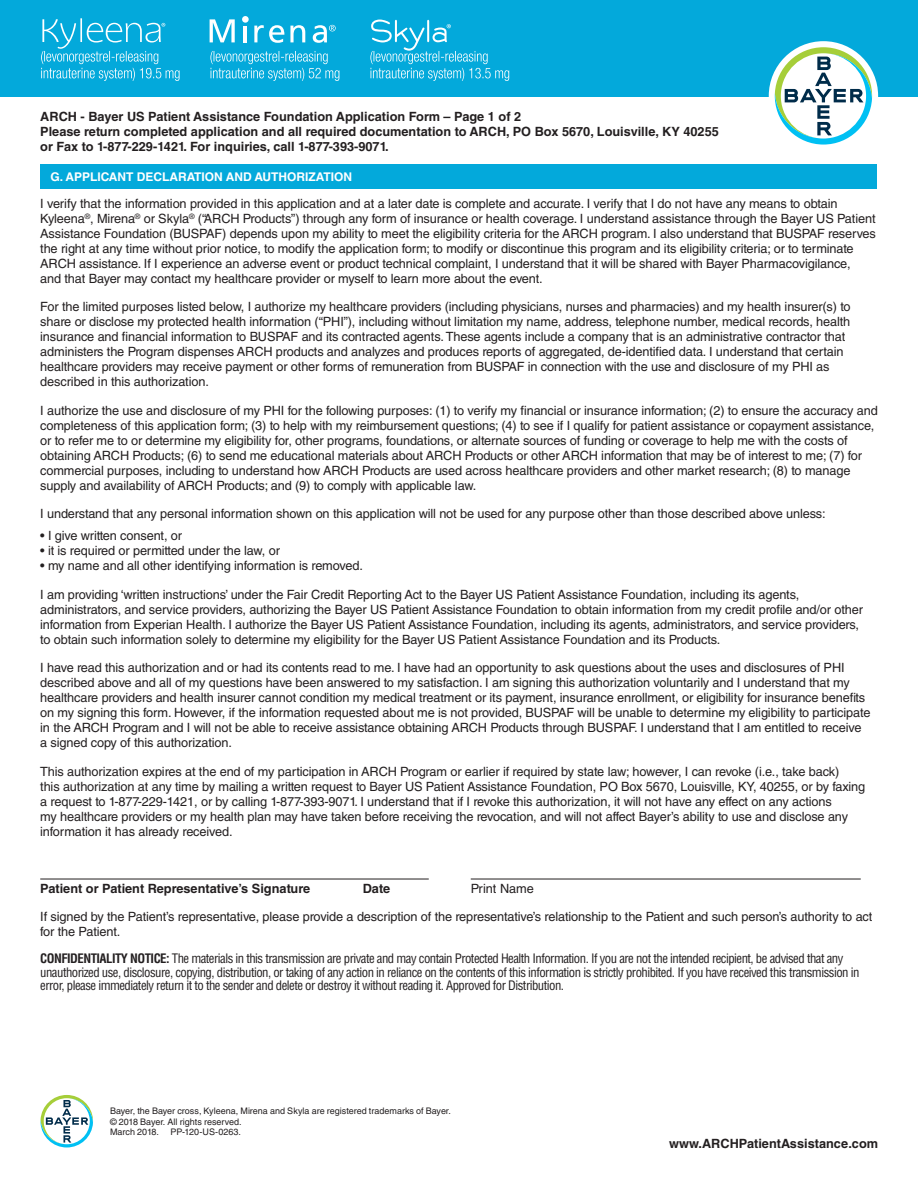
<style>
.page{position:relative;width:918px;height:1188px;background:#fff}
.page>*{position:absolute;margin:0;border:0;box-sizing:border-box;transform-origin:0 0}
.No_Spacing{font:12.75px/15px "Helvetica LT Std";letter-spacing:-.01em;color:#231f20}
.No_Spacing-2{font:condensed 12.75px/13.5px "Helvetica LT Std";letter-spacing:-.04em;color:#231f20}
.No_Spacing-3{font:700 12.75px/15px "Helvetica LT Std";color:#231f20}
.t1{font:700 12px "Helvetica LT Std";color:#fff}
.t2{font:9px "Helvetica LT Std";color:#231f20}
.s1{font-weight:700}
</style>
<div class="page">
<div style="left:0;top:0;width:918px;height:97px;background:#03a9db"></div>
<div style="left:769px;top:41px;width:109px;height:110px;background:#fff;border-radius:50%"></div>
<hr style="left:40px;top:879px;width:389px;height:1px;background:#231f20">
<hr style="left:471px;top:879px;width:390px;height:1px;background:#231f20">
<div style="left:40px;top:164px;width:838px;height:25px;background:#03a9db"></div>
<svg style="left:210px;top:51px;width:129px;height:30px"></svg>
<hr style="left:80px;top:18px;width:2px;height:24px;background:#fff">
<svg style="left:41px;top:19px;width:139px;height:62px"></svg>
<div style="left:242px;top:16px;width:7px;height:7px;background:#fff;border-radius:50%"></div>
<svg style="left:210px;top:19px;width:25px;height:23px"></svg>
<hr style="left:244px;top:26px;width:3px;height:16px;background:#fff">
<svg style="left:254px;top:25px;width:30px;height:18px"></svg>
<svg style="left:290px;top:25px;width:15px;height:17px"></svg>
<svg style="left:313px;top:25px;width:23px;height:18px"></svg>
<svg style="left:370px;top:20px;width:139px;height:61px"></svg>
<svg style="left:775px;top:47px;width:97px;height:98px"></svg>
<svg style="left:40px;top:1095px;width:53px;height:52px"></svg>
<p class="No_Spacing-3" style="left:40px;top:108px;width:482px">ARCH - Bayer US Patient Assistance Foundation Application Form – Page 1 of 2</p>
<p class="No_Spacing-3" style="left:40px;top:123px;width:680px">Please return completed application and all required documentation to ARCH, PO Box 5670, Louisville, KY 40255 or Fax to 1-877-229-1421. For inquiries, call 1-877-393-9071.</p>
<p class="t1" style="left:51px;top:170px;width:303px">G. APPLICANT DECLARATION AND AUTHORIZATION</p>
<p class="No_Spacing" style="left:40px;top:196px;width:837px">I verify that the information provided in this application and at a later date is complete and accurate. I verify that I do not have any means to obtain Kyleena<sup>®</sup>, Mirena<sup>®</sup> or Skyla<sup>®</sup> (“ARCH Products”) through any form of insurance or health coverage. I understand assistance through the Bayer US Patient Assistance Foundation (BUSPAF) depends upon my ability to meet the eligibility criteria for the ARCH program. I also understand that BUSPAF reserves the right at any time without prior notice, to modify the application form; to modify or discontinue this program and its eligibility criteria; or to terminate ARCH assistance. If I experience an adverse event or product technical complaint, I understand that it will be shared with Bayer Pharmacovigilance,<br>and that Bayer may contact my healthcare provider or myself to learn more about the event.</p>
<p class="No_Spacing" style="left:40px;top:299px;width:812px">For the limited purposes listed below, I authorize my healthcare providers (including physicians, nurses and pharmacies) and my health insurer(s) to share or disclose my protected health information (“PHI”), including without limitation my name, address, telephone number, medical records, health insurance and financial information to BUSPAF and its contracted agents. These agents include a company that is an administrative contractor that administers the Program dispenses ARCH products and analyzes and produces reports of aggregated, de-identified data. I understand that certain healthcare providers may receive payment or other forms of remuneration from BUSPAF in connection with the use and disclosure of my PHI as described in this authorization.</p>
<p class="No_Spacing" style="left:40px;top:403px;width:839px">I authorize the use and disclosure of my PHI for the following purposes: (1) to verify my financial or insurance information; (2) to ensure the accuracy and completeness of this application form; (3) to help with my reimbursement questions; (4) to see if I qualify for patient assistance or copayment assistance, or to refer me to or determine my eligibility for, other programs, foundations, or alternate sources of funding or coverage to help me with the costs of obtaining ARCH Products; (6) to send me educational materials about ARCH Products or other ARCH information that may be of interest to me; (7) for commercial purposes, including to understand how ARCH Products are used across healthcare providers and other market research; (8) to manage supply and availability of ARCH Products; and (9) to comply with applicable law.</p>
<p class="No_Spacing" style="left:40px;top:506px;width:787px">I understand that any personal information shown on this application will not be used for any purpose other than those described above unless:</p>
<p class="No_Spacing" style="left:40px;top:528px;width:143px">• I give written consent, or</p>
<p class="No_Spacing" style="left:40px;top:543px;width:241px">• it is required or permitted under the law, or</p>
<p class="No_Spacing" style="left:40px;top:558px;width:324px">• my name and all other identifying information is removed.</p>
<p class="No_Spacing" style="left:40px;top:587px;width:824px">I am providing ‘written instructions’ under the Fair Credit Reporting Act to the Bayer US Patient Assistance Foundation, including its agents, administrators, and service providers, authorizing the Bayer US Patient Assistance Foundation to obtain information from my credit profile and/or other information from Experian Health. I authorize the Bayer US Patient Assistance Foundation, including its agents, administrators, and service providers, to obtain such information solely to determine my eligibility for the Bayer US Patient Assistance Foundation and its Products.</p>
<p class="No_Spacing" style="left:40px;top:660px;width:832px">I have read this authorization and or had its contents read to me. I have had an opportunity to ask questions about the uses and disclosures of PHI described above and all of my questions have been answered to my satisfaction. I am signing this authorization voluntarily and I understand that my healthcare providers and health insurer cannot condition my medical treatment or its payment, insurance enrollment, or eligibility for insurance benefits on my signing this form. However, if the information requested about me is not provided, BUSPAF will be unable to determine my eligibility to participate in the ARCH Program and I will not be able to receive assistance obtaining ARCH Products through BUSPAF. I understand that I am entitled to receive a signed copy of this authorization.</p>
<p class="No_Spacing" style="left:40px;top:764px;width:827px">This authorization expires at the end of my participation in ARCH Program or earlier if required by state law; however, I can revoke (i.e., take back)<br>this authorization at any time by mailing a written request to Bayer US Patient Assistance Foundation, PO Box 5670, Louisville, KY, 40255, or by faxing a request to 1-877-229-1421, or by calling 1-877-393-9071. I understand that if I revoke this authorization, it will not have any effect on any actions<br>my healthcare providers or my health plan may have taken before receiving the revocation, and will not affect Bayer’s ability to use and disclose any information it has already received.</p>
<p class="No_Spacing-3" style="left:40px;top:881px;width:271px">Patient or Patient Representative’s Signature</p>
<p class="No_Spacing-3" style="left:363px;top:881px;width:29px">Date</p>
<p class="No_Spacing" style="left:471px;top:881px;width:65px">Print Name</p>
<p class="No_Spacing" style="left:40px;top:909px;width:834px">If signed by the Patient’s representative, please provide a description of the representative’s relationship to the Patient and such person’s authority to act for the Patient.</p>
<p class="No_Spacing-2" style="left:40px;top:952px;width:821px"><span class="s1">CONFIDENTIALITY NOTICE:</span> The materials in this transmission are private and may contain Protected Health Information. If you are not the intended recipient, be advised that any unauthorized use, disclosure, copying, distribution, or taking of any action in reliance on the contents of this information is strictly prohibited. If you have received this transmission in error, please immediately return it to the sender and delete or destroy it without reading it. Approved for Distribution.</p>
<p class="t2" style="left:110px;top:1105px;width:342px">Bayer, the Bayer cross, Kyleena, Mirena and Skyla are registered trademarks of Bayer.</p>
<p class="t2" style="left:110px;top:1116px;width:133px">© 2018 Bayer. All rights reserved.</p>
<p class="t2" style="left:110px;top:1127px;width:51px">March 2018.</p>
<p class="t2" style="left:171px;top:1127px;width:72px">PP-120-US-0263.</p>
<p class="No_Spacing-3" style="left:669px;top:1135px;width:210px">www.ARCHPatientAssistance.com</p>
</div>
